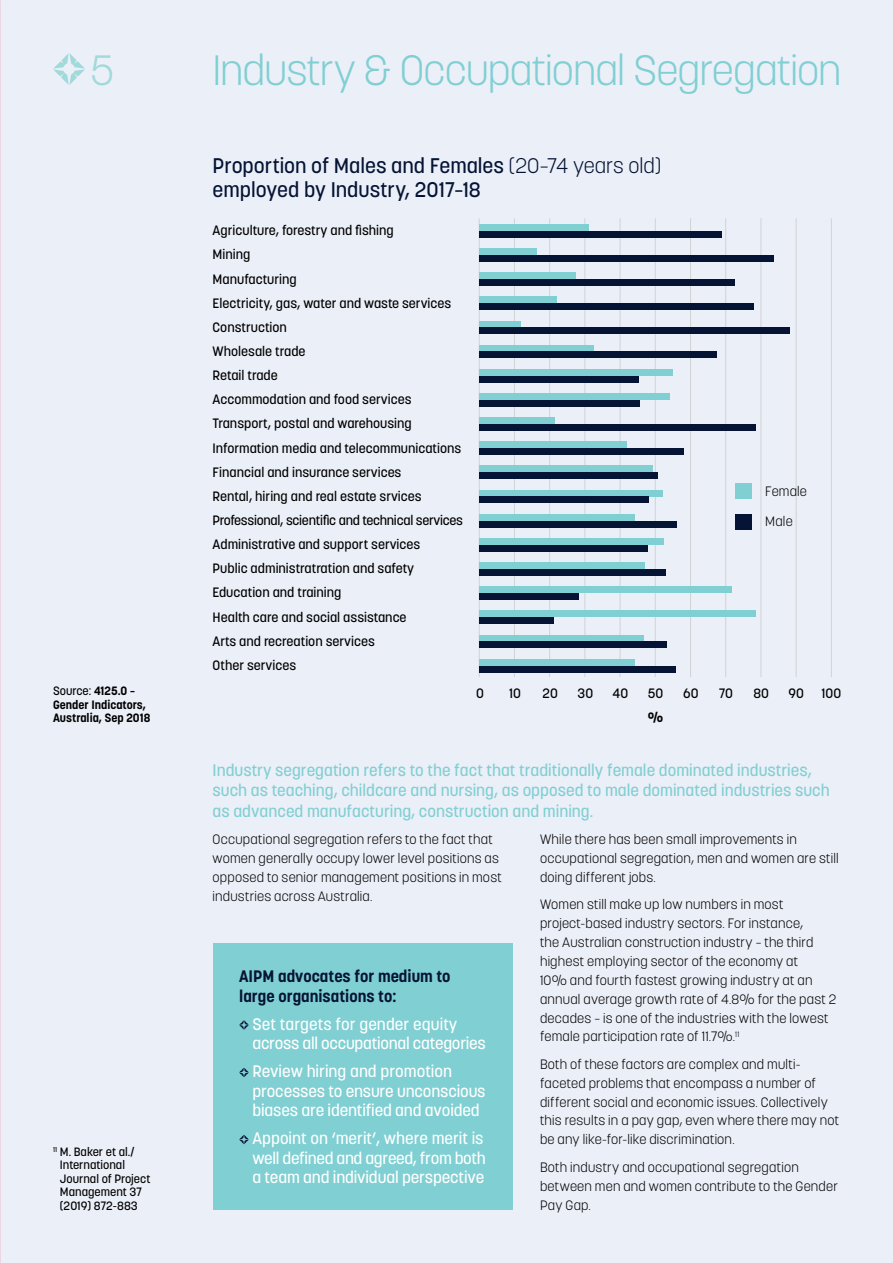
<style>
.page{position:relative;width:893px;height:1263px;background:#ebeff8}
.page>*{position:absolute;margin:0;border:0;box-sizing:border-box;transform-origin:0 0}
.t1{font:300 42px "Korolev";letter-spacing:-.02em;color:#80cfd2}
.t2{font:300 42px "Korolev";color:#a0dadb}
.t3{font:500 21px/24px "Korolev";letter-spacing:-.005em;color:#051435}
.t4{font:500 16.5px/19.5px "Korolev";letter-spacing:-.01em;color:#fff}
.t5{font:500 16.5px/20.4px "Korolev";color:#80cfd2}
.t6{font:700 16.5px/19.5px "Korolev";color:#051435}
.t7{font:300 13.5px/18.9px "Korolev";letter-spacing:.015em;color:#000}
.t8{font:500 13.5px/24.2px "Korolev";color:#000}
.t9{font:700 13.5px "Korolev";color:#000}
.t10{font:500 12px/13.5px "Korolev";color:#000}
.t11{font:700 12px/13.5px "Korolev";color:#000}
.s1{font-weight:500}
.s2{font-weight:300}
</style>
<div class="page">
<hr style="left:479px;top:218px;width:1px;height:459px;background:#d1d3d4">
<hr style="left:514px;top:218px;width:1px;height:459px;background:#d1d3d4">
<hr style="left:549px;top:218px;width:1px;height:459px;background:#d1d3d4">
<hr style="left:584px;top:218px;width:1px;height:459px;background:#d1d3d4">
<hr style="left:620px;top:218px;width:1px;height:459px;background:#d1d3d4">
<hr style="left:655px;top:218px;width:1px;height:459px;background:#d1d3d4">
<hr style="left:690px;top:218px;width:1px;height:459px;background:#d1d3d4">
<hr style="left:725px;top:218px;width:1px;height:459px;background:#d1d3d4">
<hr style="left:760px;top:218px;width:1px;height:459px;background:#d1d3d4">
<hr style="left:796px;top:218px;width:1px;height:459px;background:#d1d3d4">
<hr style="left:831px;top:218px;width:1px;height:459px;background:#d1d3d4">
<div style="left:479px;top:224px;width:109px;height:7px;background:#80cfd2"></div>
<div style="left:479px;top:231px;width:243px;height:7px;background:#051435"></div>
<div style="left:479px;top:248px;width:58px;height:7px;background:#80cfd2"></div>
<div style="left:479px;top:255px;width:295px;height:7px;background:#051435"></div>
<div style="left:479px;top:272px;width:96px;height:7px;background:#80cfd2"></div>
<div style="left:479px;top:279px;width:256px;height:7px;background:#051435"></div>
<div style="left:479px;top:296px;width:78px;height:7px;background:#80cfd2"></div>
<div style="left:479px;top:303px;width:275px;height:7px;background:#051435"></div>
<div style="left:479px;top:321px;width:42px;height:6px;background:#80cfd2"></div>
<div style="left:479px;top:327px;width:311px;height:7px;background:#051435"></div>
<div style="left:479px;top:345px;width:115px;height:7px;background:#80cfd2"></div>
<div style="left:479px;top:352px;width:238px;height:6px;background:#051435"></div>
<div style="left:479px;top:369px;width:194px;height:7px;background:#80cfd2"></div>
<div style="left:479px;top:376px;width:159px;height:7px;background:#051435"></div>
<div style="left:479px;top:393px;width:191px;height:7px;background:#80cfd2"></div>
<div style="left:479px;top:400px;width:161px;height:7px;background:#051435"></div>
<div style="left:479px;top:417px;width:76px;height:7px;background:#80cfd2"></div>
<div style="left:479px;top:424px;width:277px;height:7px;background:#051435"></div>
<div style="left:479px;top:441px;width:148px;height:7px;background:#80cfd2"></div>
<div style="left:479px;top:448px;width:205px;height:7px;background:#051435"></div>
<div style="left:479px;top:465px;width:173px;height:7px;background:#80cfd2"></div>
<div style="left:479px;top:472px;width:179px;height:7px;background:#051435"></div>
<div style="left:479px;top:490px;width:183px;height:6px;background:#80cfd2"></div>
<div style="left:479px;top:496px;width:169px;height:7px;background:#051435"></div>
<div style="left:479px;top:514px;width:155px;height:7px;background:#80cfd2"></div>
<div style="left:479px;top:521px;width:197px;height:6px;background:#051435"></div>
<div style="left:479px;top:538px;width:184px;height:7px;background:#80cfd2"></div>
<div style="left:479px;top:545px;width:168px;height:7px;background:#051435"></div>
<div style="left:479px;top:562px;width:166px;height:7px;background:#80cfd2"></div>
<div style="left:479px;top:569px;width:187px;height:7px;background:#051435"></div>
<div style="left:479px;top:586px;width:252px;height:7px;background:#80cfd2"></div>
<div style="left:479px;top:593px;width:100px;height:7px;background:#051435"></div>
<div style="left:479px;top:610px;width:277px;height:7px;background:#80cfd2"></div>
<div style="left:479px;top:617px;width:75px;height:7px;background:#051435"></div>
<div style="left:479px;top:635px;width:165px;height:6px;background:#80cfd2"></div>
<div style="left:479px;top:641px;width:187px;height:7px;background:#051435"></div>
<div style="left:479px;top:659px;width:155px;height:7px;background:#80cfd2"></div>
<div style="left:479px;top:666px;width:197px;height:6px;background:#051435"></div>
<div style="left:735px;top:483px;width:16px;height:16px;background:#80cfd2"></div>
<div style="left:735px;top:514px;width:16px;height:16px;background:#051435"></div>
<div style="left:213px;top:943px;width:299px;height:267px;background:#80cfd2"></div>
<svg style="left:239px;top:1020px;width:10px;height:10px"></svg>
<svg style="left:239px;top:1068px;width:10px;height:9px"></svg>
<svg style="left:239px;top:1135px;width:10px;height:9px"></svg>
<svg style="left:53px;top:53px;width:32px;height:32px"></svg>
<h1 class="t2" style="left:90px;top:44px;width:26px">5</h1>
<p class="t11" style="left:53px;top:684px;width:99px"><span class="s1">Source:</span> 4125.0 –<br>Gender Indicators,<br>Australia, Sep 2018</p>
<p class="t10" style="left:60px;top:1145px;width:92px;text-indent:-7px"><sup>11</sup> M. Baker et al./<br>International<br>Journal of Project<br>Management 37 (2019) 872-883</p>
<h1 class="t1" style="left:213px;top:43px;width:630px">Industry &amp; Occupational Segregation</h1>
<h2 class="t3" style="left:213px;top:154px;width:450px">Proportion of Males and Females <span class="s2">(20–74 years old) </span>employed by Industry, 2017–18</h2>
<p class="t8" style="left:213px;top:218px;width:252px">Agriculture, forestry and fishing<br>Mining<br>Manufacturing<br>Electricity, gas, water and waste services<br>Construction<br>Wholesale trade<br>Retail trade<br>Accommodation and food services<br>Transport, postal and warehousing<br>Information media and telecommunications<br>Financial and insurance services<br>Rental, hiring and real estate srvices<br>Professional, scientific and technical services<br>Administrative and support services<br>Public administratration and safety<br>Education and training<br>Health care and social assistance<br>Arts and recreation services<br>Other services</p>
<p class="t8" style="left:476px;top:681px;width:9px">0</p>
<p class="t8" style="left:509px;top:681px;width:13px">10</p>
<p class="t8" style="left:542px;top:681px;width:17px">20</p>
<p class="t8" style="left:578px;top:681px;width:17px">30</p>
<p class="t8" style="left:613px;top:681px;width:17px">40</p>
<p class="t8" style="left:648px;top:681px;width:17px">50</p>
<p class="t9" style="left:648px;top:709px;width:17px">%</p>
<p class="t7" style="left:765px;top:482px;width:43px">Female</p>
<p class="t7" style="left:765px;top:512px;width:29px">Male</p>
<p class="t8" style="left:683px;top:681px;width:17px">60</p>
<p class="t8" style="left:719px;top:681px;width:16px">70</p>
<p class="t8" style="left:753px;top:681px;width:17px">80</p>
<p class="t8" style="left:788px;top:681px;width:17px">90</p>
<p class="t8" style="left:822px;top:681px;width:21px">100</p>
<p class="t5" style="left:213px;top:760px;width:619px">Industry segregation refers to the fact that traditionally female dominated industries, such as teaching, childcare and nursing, as opposed to male dominated industries such as advanced manufacturing, construction and mining.</p>
<p class="t7" style="left:213px;top:830px;width:291px">Occupational segregation refers to the fact that women generally occupy lower level positions as opposed to senior management positions in most industries across Australia.</p>
<p class="t7" style="left:540px;top:830px;width:300px">While there has been small improvements in occupational segregation, men and women are still doing different jobs.</p>
<p class="t7" style="left:540px;top:895px;width:298px">Women still make up low numbers in most project-based industry sectors. For instance,<br>the Australian construction industry – the third highest employing sector of the economy at<br>10% and fourth fastest growing industry at an annual average growth rate of 4.8% for the past 2 decades – is one of the industries with the lowest female participation rate of 11.7%.<sup>11</sup></p>
<p class="t7" style="left:540px;top:1055px;width:301px">Both of these factors are complex and multi&shy;faceted problems that encompass a number of different social and economic issues. Collectively this results in a pay gap, even where there may not be any like-for-like discrimination.</p>
<p class="t7" style="left:540px;top:1157px;width:299px">Both industry and occupational segregation between men and women contribute to the Gender<br>Pay Gap.</p>
<p class="t6" style="left:239px;top:967px;width:213px">AIPM advocates for medium to large organisations to:</p>
<p class="t4" style="left:252px;top:1014px;width:235px">Set targets for gender equity across all occupational categories</p>
<p class="t4" style="left:252px;top:1062px;width:235px">Review hiring and promotion processes to ensure unconscious biases are identified and avoided</p>
<p class="t4" style="left:252px;top:1129px;width:235px">Appoint on ‘merit’, where merit is well defined and agreed, from both a team and individual perspective</p>
</div>
